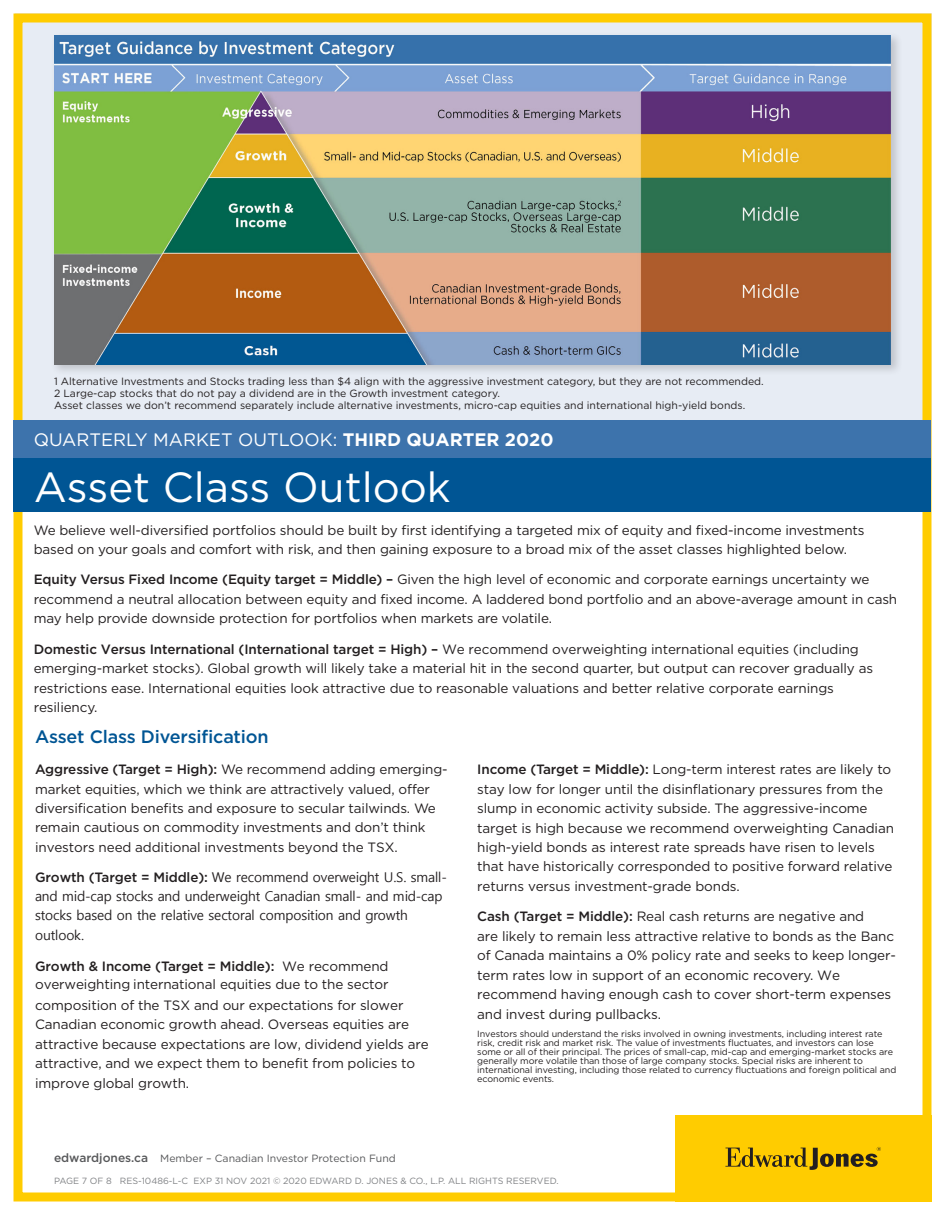
<style>
.page{position:relative;width:945px;height:1215px;background:#fff}
.page>*{position:absolute;margin:0;border:0;box-sizing:border-box;transform-origin:0 0}
.Headline_Grey{font:42px "Gotham";color:#fff}
.Table_Header{font:18px "Gotham";color:#fff}
.Body{font:500 18px "Gotham";letter-spacing:-.01em;color:#005594}
.Body-2{font:13.5px/19.5px "Gotham";letter-spacing:-.01em;color:#231f20}
.Body-3{font:13.5px/19.4px "Malgun Gothic";letter-spacing:-.01em;color:#231f20}
.Disclaimer{font:10.5px/12px "Gotham";color:#231f20}
.t1{font:10.5px "Gotham";color:#57585a}
.Body-4{font:9px/9px "Gotham";letter-spacing:-.01em;color:#231f20}
.t2{font:9px "Gotham";color:#808285}
.s1{font-weight:700}
.s2{font-weight:500}
.s3{font-family:"Gotham";font-weight:500}
.s4{font-weight:500;font-size:12px}
</style>
<div class="page">
<div style="left:15px;top:14px;width:917px;height:466px;background:#e7ecf4"></div>
<div style="left:675px;top:1115px;width:257px;height:87px;background:#fc0"></div>
<svg style="left:725px;top:1147px;width:156px;height:23px"></svg>
<div style="left:14px;top:14px;width:918px;height:1188px;border:9px solid #fc0"></div>
<div style="left:14px;top:421px;width:918px;height:90px;background:#005594"></div>
<div style="left:14px;top:421px;width:918px;height:37px;background:#3d73ac"></div>
<div style="left:50px;top:32px;width:853px;height:345px;background:#231f20;opacity:.2"></div>
<img style="left:54px;top:35px;width:837px;height:329px">
<p class="Disclaimer" style="left:54px;top:375px;width:711px">1 Alternative Investments and Stocks trading less than $4 align with the aggressive investment category, but they are not recommended.<br>2 Large-cap stocks that do not pay a dividend are in the Growth investment category.<br>Asset classes we don’t recommend separately include alternative investments, micro-cap equities and international high-yield bonds.</p>
<p class="Table_Header" style="left:34px;top:428px;width:521px">QUARTERLY MARKET OUTLOOK: <span class="s1">THIRD QUARTER 2020</span></p>
<p class="Headline_Grey" style="left:34px;top:460px;width:419px">Asset Class Outlook</p>
<p class="Body-2" style="left:34px;top:520px;width:832px">We believe well-diversified portfolios should be built by first identifying a targeted mix of equity and fixed-income investments based on your goals and comfort with risk, and then gaining exposure to a broad mix of the asset classes highlighted below.</p>
<p class="Body-2" style="left:34px;top:570px;width:865px"><span class="s2">Equity Versus Fixed Income (Equity target = Middle) –</span> Given the high level of economic and corporate earnings uncertainty we recommend a neutral allocation between equity and fixed income. A laddered bond portfolio and an above-average amount in cash may help provide downside protection for portfolios when markets are volatile.</p>
<p class="Body-2" style="left:34px;top:639px;width:841px"><span class="s2">Domestic Versus International (International target = High) –</span> We recommend overweighting international equities (including emerging-market stocks). Global growth will likely take a material hit in the second quarter, but output can recover gradually as restrictions ease. International equities look attractive due to reasonable valuations and better relative corporate earnings resiliency.</p>
<p class="Body" style="left:35px;top:725px;width:235px">Asset Class Diversification</p>
<p class="Body-2" style="left:477px;top:759px;width:418px"><span class="s2">Income (Target = Middle):</span> Long-term interest rates are likely to stay low for longer until the disinflationary pressures from the slump in economic activity subside. The aggressive-income target is high because we recommend overweighting Canadian high-yield bonds as interest rate spreads have risen to levels that have historically corresponded to positive forward relative returns versus investment-grade bonds.</p>
<p class="Body-2" style="left:477px;top:906px;width:420px"><span class="s2">Cash (Target = Middle):</span> Real cash returns are negative and<br>are likely to remain less attractive relative to bonds as the Banc of Canada maintains a 0% policy rate and seeks to keep longer&shy;term rates low in support of an economic recovery. We recommend having enough cash to cover short-term expenses and invest during pullbacks.</p>
<p class="Body-4" style="left:477px;top:1029px;width:421px">Investors should understand the risks involved in owning investments, including interest rate risk, credit risk and market risk. The value of investments fluctuates, and investors can lose some or all of their principal. The prices of small-cap, mid-cap and emerging-market stocks are generally more volatile than those of large company stocks. Special risks are inherent to international investing, including those related to currency fluctuations and foreign political and economic events.</p>
<p class="Body-2" style="left:35px;top:759px;width:414px"><span class="s2">Aggressive (Target = High):</span> We recommend adding emerging&shy;market equities, which we think are attractively valued, offer diversification benefits and exposure to secular tailwinds. We remain cautious on commodity investments and don’t think investors need additional investments beyond the TSX.</p>
<p class="Body-3" style="left:35px;top:867px;width:413px"><span class="s3">Growth (Target = Middle):</span> We recommend overweight U.S. small&shy;and mid-cap stocks and underweight Canadian small- and mid-cap stocks based on the relative sectoral composition and growth outlook.</p>
<p class="Body-2" style="left:35px;top:956px;width:355px;line-height:18.8px"><span class="s2">Growth &amp; Income (Target = Middle):</span> We recommend overweighting international equities due to the sector</p>
<p class="Body-2" style="left:35px;top:995px;width:395px">composition of the TSX and our expectations for slower Canadian economic growth ahead. Overseas equities are attractive because expectations are low, dividend yields are attractive, and we expect them to benefit from policies to improve global growth.</p>
<p class="t1" style="left:54px;top:1152px;width:343px"><span class="s4">edwardjones.ca</span> Member – Canadian Investor Protection Fund</p>
<p class="t2" style="left:54px;top:1175px;width:506px">PAGE 7 OF 8 RES-10486-L-C EXP 31 NOV 2021 © 2020 EDWARD D. JONES &amp; CO., L.P. ALL RIGHTS RESERVED.</p>
</div>
